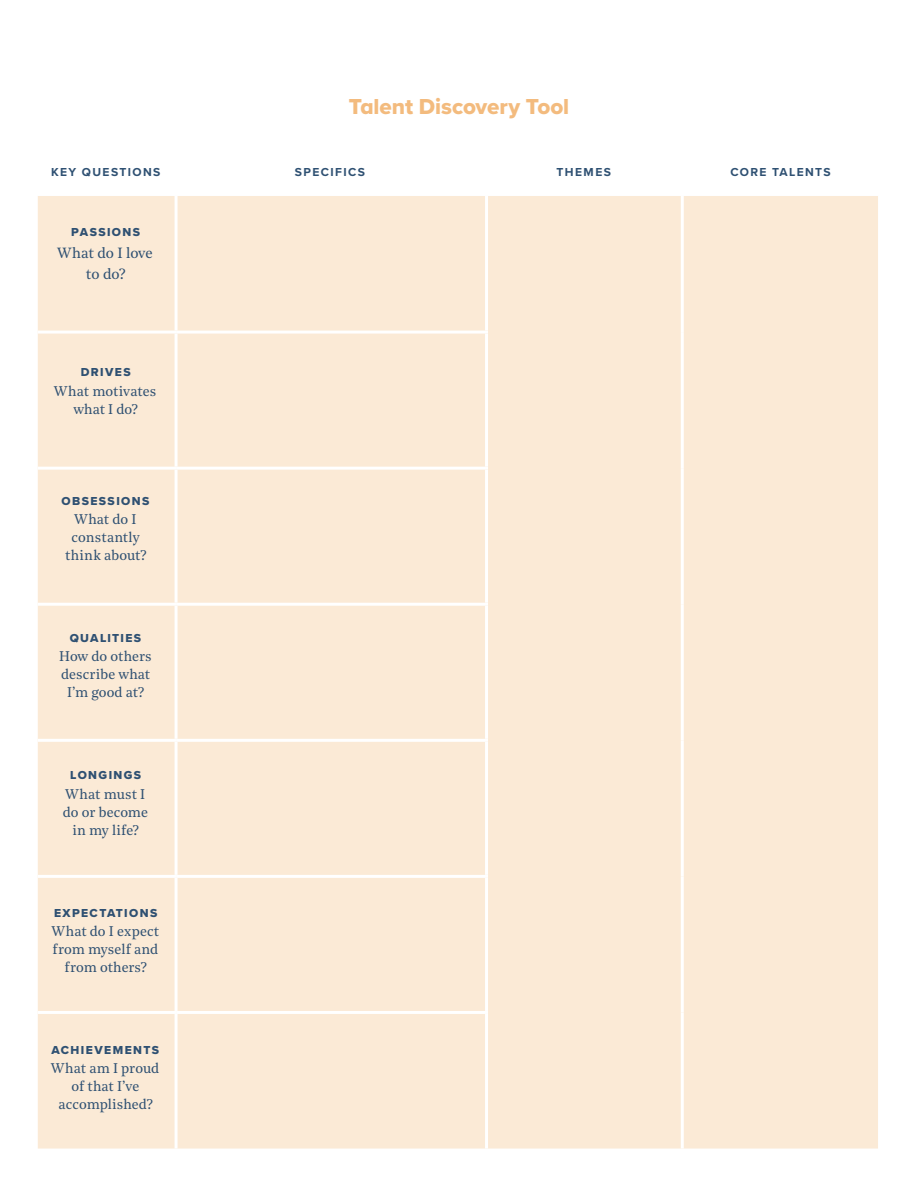
<style>
.page{position:relative;width:918px;height:1188px;background:#fff}
.page>*{position:absolute;margin:0;border:0;box-sizing:border-box;transform-origin:0 0}
.Header_2{font:22.5px "Proxima Nova Extrabld";color:#f3bb7e}
.t1{font:14.7px "Noe Text";letter-spacing:-.005em;color:#2e5072}
.t2{font:13.95px/18px "Noe Text";letter-spacing:.005em;color:#2e5072;text-align:center}
.t3{font:12px "Proxima Nova Extrabld";letter-spacing:.115em;color:#2e5072}
.t4{font:700 12px "Proxima Nova";letter-spacing:.12em;color:#2e5072}
</style>
<div class="page">
<div style="left:38px;top:196px;width:840px;height:953px;background:#fbead6"></div>
<hr style="left:175px;top:196px;width:3px;height:135px;background:#fff">
<hr style="left:485px;top:196px;width:3px;height:135px;background:#fff">
<hr style="left:681px;top:196px;width:3px;height:136px;background:#fff">
<hr style="left:38px;top:331px;width:138px;height:3px;background:#fff">
<hr style="left:176px;top:331px;width:312px;height:3px;background:#fff">
<hr style="left:175px;top:334px;width:3px;height:133px;background:#fff">
<hr style="left:485px;top:334px;width:3px;height:133px;background:#fff">
<hr style="left:681px;top:332px;width:3px;height:136px;background:#fff">
<hr style="left:38px;top:467px;width:138px;height:3px;background:#fff">
<hr style="left:176px;top:467px;width:312px;height:3px;background:#fff">
<hr style="left:175px;top:470px;width:3px;height:133px;background:#fff">
<hr style="left:485px;top:470px;width:3px;height:133px;background:#fff">
<hr style="left:681px;top:468px;width:3px;height:136px;background:#fff">
<hr style="left:38px;top:603px;width:138px;height:3px;background:#fff">
<hr style="left:176px;top:603px;width:312px;height:3px;background:#fff">
<hr style="left:175px;top:606px;width:3px;height:133px;background:#fff">
<hr style="left:485px;top:606px;width:3px;height:133px;background:#fff">
<hr style="left:681px;top:604px;width:3px;height:136px;background:#fff">
<hr style="left:38px;top:739px;width:138px;height:3px;background:#fff">
<hr style="left:176px;top:739px;width:312px;height:3px;background:#fff">
<hr style="left:175px;top:742px;width:3px;height:133px;background:#fff">
<hr style="left:485px;top:742px;width:3px;height:133px;background:#fff">
<hr style="left:681px;top:740px;width:3px;height:136px;background:#fff">
<hr style="left:38px;top:875px;width:138px;height:3px;background:#fff">
<hr style="left:176px;top:875px;width:312px;height:3px;background:#fff">
<hr style="left:175px;top:878px;width:3px;height:133px;background:#fff">
<hr style="left:485px;top:878px;width:3px;height:133px;background:#fff">
<hr style="left:681px;top:876px;width:3px;height:136px;background:#fff">
<hr style="left:38px;top:1011px;width:138px;height:3px;background:#fff">
<hr style="left:176px;top:1011px;width:312px;height:3px;background:#fff">
<hr style="left:175px;top:1014px;width:3px;height:135px;background:#fff">
<hr style="left:485px;top:1014px;width:3px;height:135px;background:#fff">
<hr style="left:681px;top:1012px;width:3px;height:137px;background:#fff">
<p class="t4" style="left:51px;top:164px;width:111px">KEY QUESTIONS</p>
<p class="t3" style="left:71px;top:223px;width:70px">PASSIONS</p>
<p class="t1" style="left:57px;top:242px;width:97px">What do I love</p>
<p class="t1" style="left:86px;top:263px;width:41px">to do?</p>
<p class="t3" style="left:81px;top:363px;width:51px">DRIVES</p>
<p class="t2" style="left:54px;top:381px;width:104px">What motivates what I do?</p>
<p class="t3" style="left:62px;top:492px;width:89px">OBSESSIONS</p>
<p class="t2" style="left:65px;top:509px;width:83px">What do I constantly think about?</p>
<p class="t3" style="left:70px;top:629px;width:73px">QUALITIES</p>
<p class="t2" style="left:59px;top:647px;width:94px">How do others describe what<br>I’m good at?</p>
<p class="t3" style="left:70px;top:766px;width:72px">LONGINGS</p>
<p class="t2" style="left:63px;top:784px;width:87px">What must I do or become in my life?</p>
<p class="t3" style="left:54px;top:904px;width:105px">EXPECTATIONS</p>
<p class="t2" style="left:51px;top:921px;width:109px">What do I expect from myself and from others?</p>
<p class="t3" style="left:51px;top:1041px;width:109px">ACHIEVEMENTS</p>
<p class="t2" style="left:51px;top:1059px;width:110px">What am I proud of that I’ve accomplished?</p>
<p class="Header_2" style="left:349px;top:89px;width:222px">Talent Discovery Tool</p>
<p class="t4" style="left:295px;top:164px;width:72px">SPECIFICS</p>
<p class="t4" style="left:557px;top:164px;width:56px">THEMES</p>
<p class="t4" style="left:730px;top:164px;width:102px">CORE TALENTS</p>
</div>
